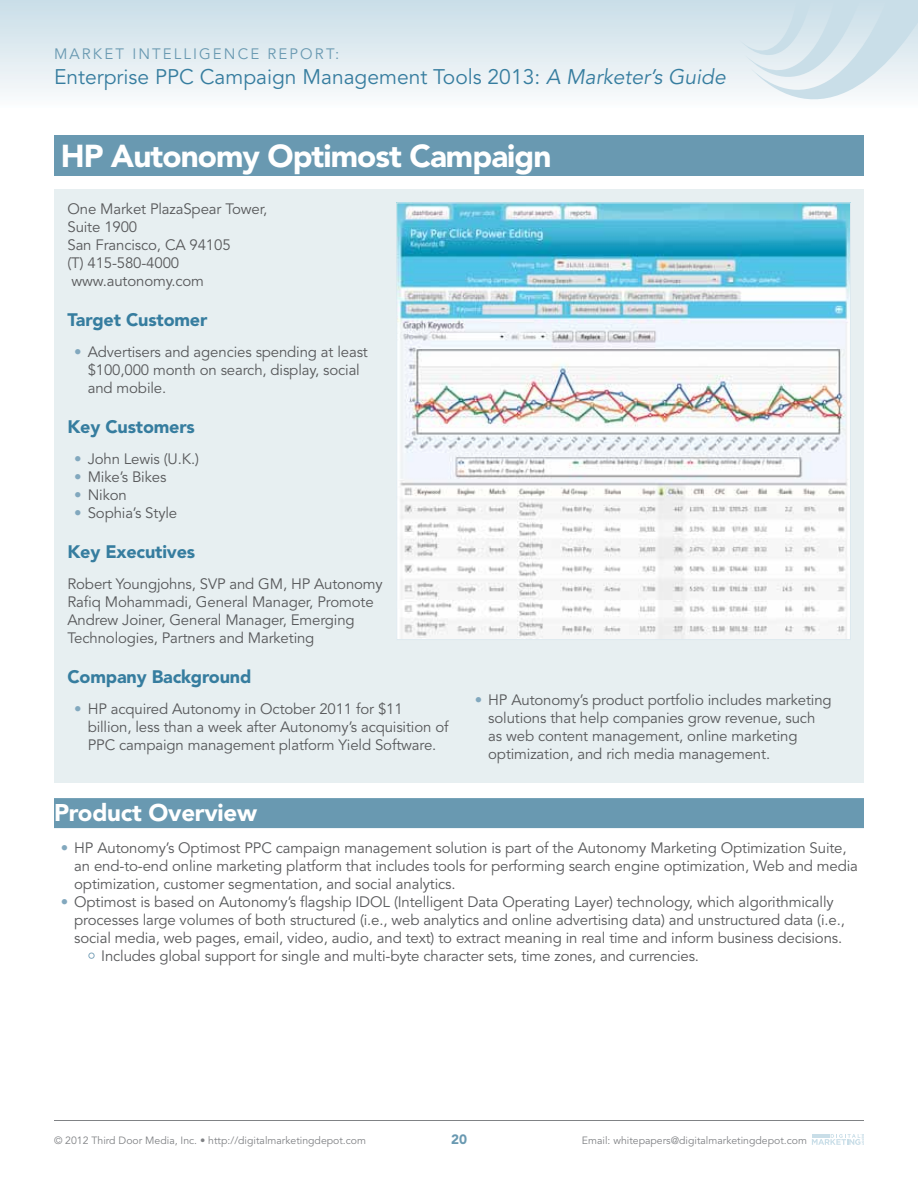
<style>
.page{position:relative;width:918px;height:1188px;background:#fff}
.page>*{position:absolute;margin:0;border:0;box-sizing:border-box;transform-origin:0 0}
.t1{font:900 31.5px "Avenir";letter-spacing:-.03em;color:#fff}
.t2{font:900 24px "Avenir";letter-spacing:-.01em;color:#fff}
.t3{font:21px "Avenir";color:#367d9f}
.t4{font:900 18px "Avenir";letter-spacing:-.01em;color:#367d9f}
.t5{font:15px/18px "Avenir";letter-spacing:-.01em;color:#58595b}
.t6{font:15px "Avenir";letter-spacing:.14em;color:#6999b1}
.t7{font:900 13.5px "Avenir";color:#6999b1}
.t8{font:10.5px "Avenir";color:#808285}
.s1{font-style:italic}
.s2{color:#82a8be}
</style>
<div class="page">
<div style="left:0;top:0;width:918px;height:108px;background:linear-gradient(to bottom,#c8dde7,#fbfcfc)"></div>
<svg style="left:740px;top:0;width:178px;height:108px"></svg>
<hr style="left:54px;top:1120px;width:810px;height:1px;background:#808285">
<svg style="left:812px;top:1134px;width:52px;height:11px"></svg>
<div style="left:54px;top:135px;width:810px;height:41px;background:#6999b1"></div>
<div style="left:54px;top:189px;width:810px;height:594px;background:#e7eff1"></div>
<img style="left:398px;top:204px;width:451px;height:434px">
<div style="left:54px;top:798px;width:810px;height:30px;background:#6999b1"></div>
<div style="left:88px;top:953px;width:7px;height:6px;border:1px solid #82a8be;border-radius:50%"></div>
<p class="t6" style="left:54px;top:45px;width:287px">MARKET INTELLIGENCE REPORT:</p>
<h3 class="t3" style="left:54px;top:65px;width:673px">Enterprise PPC Campaign Management Tools 2013: <span class="s1">A Marketer’s Guide</span></h3>
<h1 class="t1" style="left:61px;top:137px;width:492px">HP Autonomy Optimost Campaign</h1>
<p class="t5" style="left:68px;top:200px;width:201px">One Market PlazaSpear Tower,<br>Suite 1900<br>San Francisco, CA 94105<br>(T) 415-580-4000 www.autonomy.com</p>
<p class="t4" style="left:68px;top:308px;width:141px">Target Customer</p>
<p class="t5" style="left:88px;top:343px;width:282px;text-indent:-14px"><span class="s2">•</span> Advertisers and agencies spending at least $100,000 month on search, display, social and mobile.</p>
<p class="t4" style="left:68px;top:415px;width:129px">Key Customers</p>
<p class="t5" style="left:74px;top:450px;width:126px"><span class="s2">•</span> John Lewis (U.K.)</p>
<p class="t5" style="left:74px;top:468px;width:94px"><span class="s2">•</span> Mike’s Bikes</p>
<p class="t5" style="left:74px;top:486px;width:54px"><span class="s2">•</span> Nikon</p>
<p class="t5" style="left:74px;top:504px;width:104px"><span class="s2">•</span> Sophia’s Style</p>
<p class="t4" style="left:68px;top:541px;width:129px">Key Executives</p>
<p class="t5" style="left:68px;top:575px;width:317px">Robert Youngjohns, SVP and GM, HP Autonomy Rafiq Mohammadi, General Manager, Promote Andrew Joiner, General Manager, Emerging Technologies, Partners and Marketing</p>
<p class="t4" style="left:68px;top:666px;width:185px">Company Background</p>
<p class="t5" style="left:88px;top:701px;width:362px;text-indent:-14px"><span class="s2">•</span> HP acquired Autonomy in October 2011 for $11 billion, less than a week after Autonomy’s acquisition of<br>PPC campaign management platform Yield Software.</p>
<p class="t5" style="left:488px;top:692px;width:345px;text-indent:-14px"><span class="s2">•</span> HP Autonomy’s product portfolio includes marketing solutions that help companies grow revenue, such as web content management, online marketing optimization, and rich media management.</p>
<h2 class="t2" style="left:54px;top:799px;width:205px">Product Overview</h2>
<p class="t5" style="left:74px;top:839px;width:785px;text-indent:-14px"><span class="s2">•</span> HP Autonomy’s Optimost PPC campaign management solution is part of the Autonomy Marketing Optimization Suite, an end-to-end online marketing platform that includes tools for performing search engine optimization, Web and media optimization, customer segmentation, and social analytics.</p>
<p class="t5" style="left:61px;top:893px;width:774px"><span class="s2">•</span> Optimost is based on Autonomy’s flagship IDOL (Intelligent Data Operating Layer) technology, which algorithmically</p>
<p class="t5" style="left:74px;top:911px;width:772px">processes large volumes of both structured (i.e., web analytics and online advertising data) and unstructured data (i.e.,</p>
<p class="t5" style="left:74px;top:929px;width:770px">social media, web pages, email, video, audio, and text) to extract meaning in real time and inform business decisions.</p>
<p class="t5" style="left:101px;top:947px;width:599px">Includes global support for single and multi-byte character sets, time zones, and currencies.</p>
<p class="t8" style="left:54px;top:1135px;width:314px">© 2012 Third Door Media, Inc. • http://digitalmarketingdepot.com</p>
<p class="t7" style="left:451px;top:1131px;width:17px">20</p>
<p class="t8" style="left:582px;top:1135px;width:227px">Email: whitepapers@digitalmarketingdepot.com</p>
</div>
